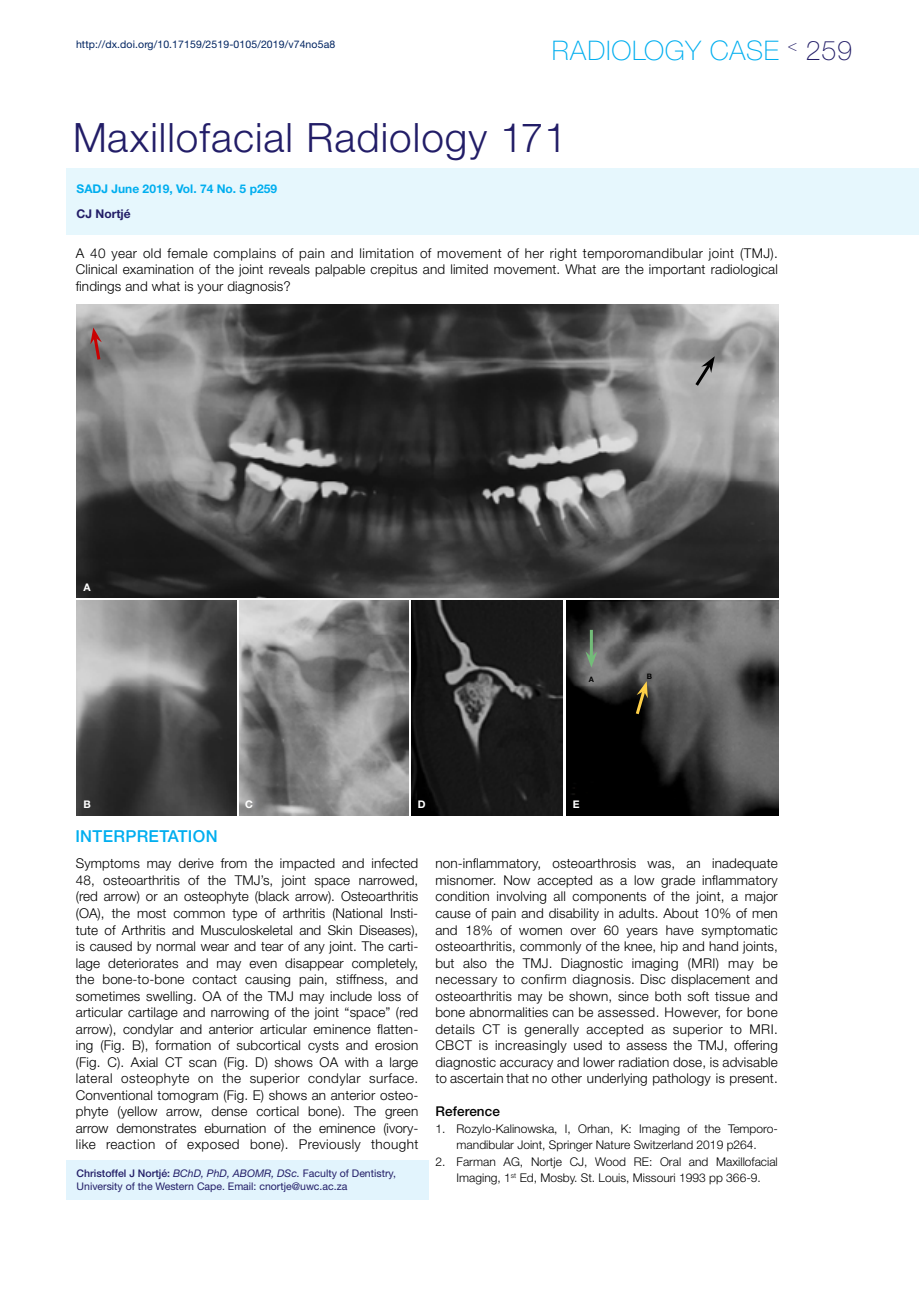
<style>
.page{position:relative;width:919px;height:1289px;background:#fff}
.page>*{position:absolute;margin:0;border:0;box-sizing:border-box;transform-origin:0 0}
.Title_RC_74_4{font:300 40.5px "Helvetica Neue LT Std";letter-spacing:.025em;color:#221d67}
.Header_PageNumber_Ri{font:100 27px "Helvetica Neue LT Std";letter-spacing:.025em;color:#00aeef}
.t1{font:500 16.5px "Helvetica Neue LT Std";letter-spacing:.02em;color:#00aeef}
.Text_Body_RC_74_4{font:300 13.5px/16.5px "Helvetica Neue LT Std";letter-spacing:.01em;color:#000;text-align:justify}
.Text_Body_RC_74_4-2{font:500 13.5px "Helvetica Neue LT Std";letter-spacing:.01em;color:#000}
.t2{font:300 12px/16.5px "Helvetica Neue LT Std";color:#000;text-align:center}
.HeaderBar_JournalDet{font:700 12px "Helvetica Neue LT Std";color:#00aeef}
.HeaderBar_AuthorDeta{font:700 12px "Helvetica Neue LT Std";color:#221d67}
.AuthorAffiliations_B{font:10.5px/12.6px "Helvetica Neue LT Std";color:#221d67}
.Header_JournalDetail{font:10.5px "Helvetica Neue LT Std";letter-spacing:.01em;color:#002461}
.Figure_Text_RC_74_4{font:700 10.5px "Helvetica Neue LT Std";color:#fff}
.Figure_Text_RC_74_4-2{font:700 7.5px "Helvetica Neue LT Std";color:#000}
.s1{color:#221d67}
.s2{font-weight:500}
.s3{font-style:italic}
</style>
<div class="page">
<img style="left:77px;top:304px;width:701px;height:294px">
<img style="left:77px;top:600px;width:159px;height:215px">
<img style="left:240px;top:600px;width:168px;height:215px">
<img style="left:412px;top:600px;width:150px;height:215px">
<img style="left:566px;top:600px;width:212px;height:215px">
<svg style="left:90px;top:327px;width:12px;height:36px"></svg>
<svg style="left:692px;top:356px;width:22px;height:33px"></svg>
<svg style="left:633px;top:681px;width:14px;height:36px"></svg>
<hr style="left:590px;top:630px;width:3px;height:27px;background:#73bd79">
<svg style="left:585px;top:651px;width:12px;height:16px"></svg>
<div style="left:67px;top:1159px;width:362px;height:40px;background:#e2f4fd"></div>
<div style="left:67px;top:168px;width:851px;height:66px;background:#e6f7fd"></div>
<p class="Header_JournalDetail" style="left:76px;top:38px;width:261px">http://dx.doi.org/10.17159/2519-0105/2019/v74no5a8</p>
<p class="Header_PageNumber_Ri" style="left:552px;top:34px;width:302px">RADIOLOGY CASE <sup>&lt;</sup> <span class="s1">259</span></p>
<p class="Title_RC_74_4" style="left:73px;top:113px;width:495px">Maxillofacial Radiology 171</p>
<p class="HeaderBar_JournalDet" style="left:77px;top:181px;width:202px">SADJ June 2019, Vol. 74 No. 5 p259</p>
<p class="HeaderBar_AuthorDeta" style="left:77px;top:206px;width:56px">CJ Nortjé</p>
<p class="Text_Body_RC_74_4" style="left:76px;top:244px;width:703px">A 40 year old female complains of pain and limitation of movement of her right temporomandibular joint (TMJ).<br>Clinical examination of the joint reveals palpable crepitus and limited movement. What are the important radiological findings and what is your diagnosis?</p>
<p class="Figure_Text_RC_74_4" style="left:83px;top:580px;width:9px">A</p>
<p class="Figure_Text_RC_74_4-2" style="left:588px;top:675px;width:7px">A</p>
<p class="Figure_Text_RC_74_4" style="left:83px;top:797px;width:9px">B</p>
<p class="Figure_Text_RC_74_4" style="left:245px;top:797px;width:9px">C</p>
<p class="Figure_Text_RC_74_4" style="left:418px;top:797px;width:9px">D</p>
<p class="Figure_Text_RC_74_4" style="left:573px;top:797px;width:8px">E</p>
<p class="t1" style="left:75px;top:826px;width:144px">INTERPRETATION</p>
<p class="Figure_Text_RC_74_4-2" style="left:646px;top:672px;width:7px">B</p>
<p class="Text_Body_RC_74_4" style="left:76px;top:855px;width:344px">Symptoms may derive from the impacted and infected 48, osteoarthritis of the TMJ’s, joint space narrowed, (red arrow) or an osteophyte (black arrow). Osteoarthritis (OA), the most common type of arthritis (National Insti&shy;tute of Arthritis and Musculoskeletal and Skin Diseases), is caused by normal wear and tear of any joint. The carti&shy;lage deteriorates and may even disappear completely, the bone-to-bone contact causing pain, stiffness, and sometimes swelling. OA of the TMJ may include loss of articular cartilage and narrowing of the joint “space” (red arrow), condylar and anterior articular eminence flatten&shy;ing (Fig. B), formation of subcortical cysts and erosion (Fig. C). Axial CT scan (Fig. D) shows OA with a large lateral osteophyte on the superior condylar surface.<br>Conventional tomogram (Fig. E) shows an anterior osteo&shy;phyte (yellow arrow, dense cortical bone). The green arrow demonstrates eburnation of the eminence (ivory&shy;like reaction of exposed bone). Previously thought</p>
<p class="Text_Body_RC_74_4" style="left:435px;top:855px;width:344px">non-inflammatory, osteoarthrosis was, an inadequate misnomer. Now accepted as a low grade inflammatory condition involving all components of the joint, a major cause of pain and disability in adults. About 10% of men and 18% of women over 60 years have symptomatic osteoarthritis, commonly of the knee, hip and hand joints, but also the TMJ. Diagnostic imaging (MRI) may be necessary to confirm diagnosis. Disc displacement and osteoarthritis may be shown, since both soft tissue and bone abnormalities can be assessed. However, for bone details CT is generally accepted as superior to MRI.<br>CBCT is increasingly used to assess the TMJ, offering diagnostic accuracy and lower radiation dose, is advisable to ascertain that no other underlying pathology is present.</p>
<p class="Text_Body_RC_74_4-2" style="left:435px;top:1103px;width:66px">Reference</p>
<p class="t2" style="left:435px;top:1119px;width:344px">1. Rozylo-Kalinowska, I, Orhan, K: Imaging of the Temporo&shy;mandibular Joint, Springer Nature Switzerland 2019 p264.</p>
<p class="t2" style="left:435px;top:1152px;width:344px">2. Farman AG, Nortje CJ, Wood RE: Oral and Maxillofacial<br>Imaging, 1<sup>st</sup> Ed, Mosby. St. Louis, Missouri 1993 pp 366-9.</p>
<p class="AuthorAffiliations_B" style="left:77px;top:1167px;width:321px"><span class="s2">Christoffel J Nortjé:</span> <span class="s3">BChD, PhD, ABOMR, DSc.</span> Faculty of Dentistry,<br>University of the Western Cape. Email: cnortje@uwc.ac.za</p>
</div>
